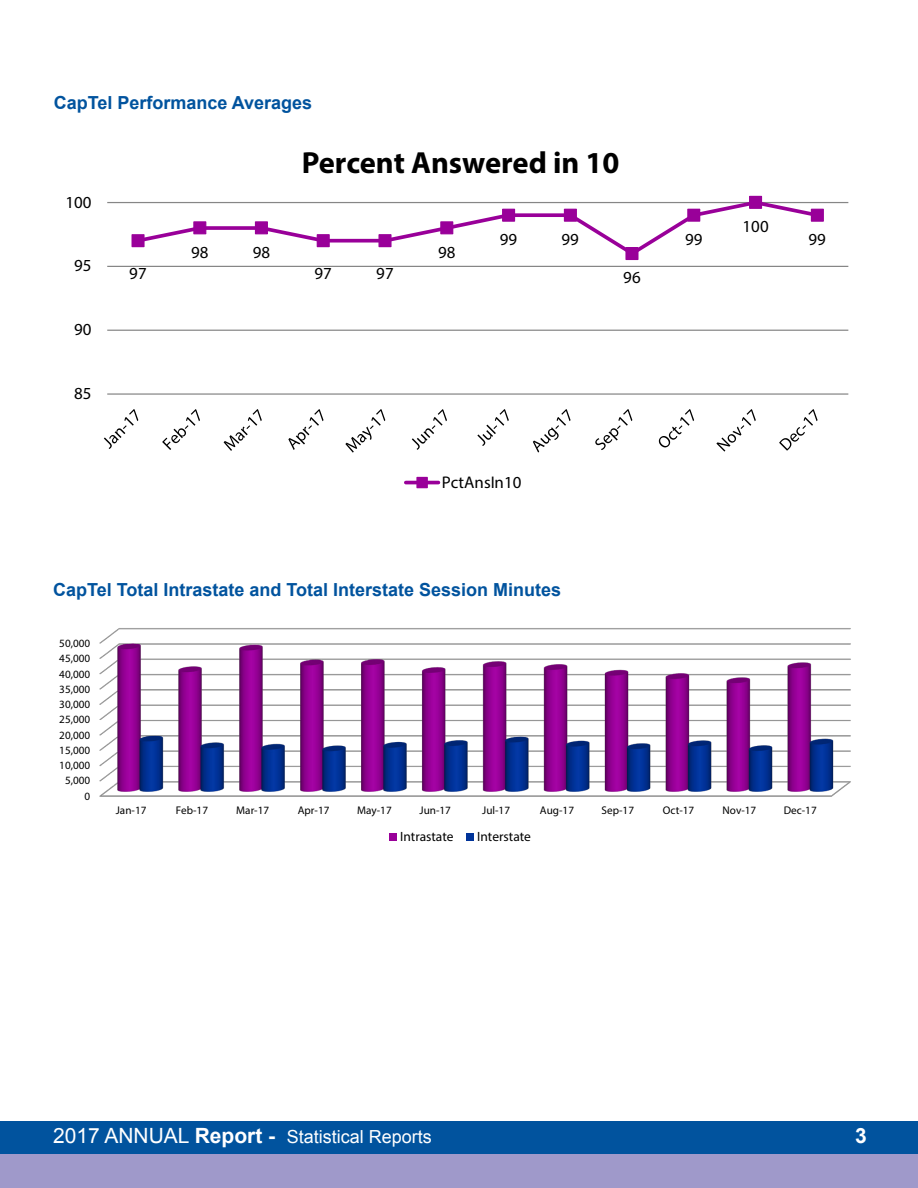
<style>
.page{position:relative;width:918px;height:1188px;background:#fff}
.page>*{position:absolute;margin:0;border:0;box-sizing:border-box;transform-origin:0 0}
.t1{font:700 30.6px "Myriad Pro";color:#000}
.t2{font:700 21px "Arial";color:#fff}
.t3{font:700 18px "Arial";color:#01539e}
.t4{font:18px "Arial";color:#fff}
.t5{font:16.95px "Myriad Pro";letter-spacing:.005em;color:#000}
.t6{font:13.5px "Myriad Pro";color:#000}
.t7{font:11.1px "Myriad Pro";letter-spacing:.005em;color:#000}
.s1{font-size:21px}
.s2{font-weight:700;font-size:21px}
</style>
<div class="page">
<div style="left:0;top:1139px;width:918px;height:49px;background:#9f99ca"></div>
<div style="left:0;top:1121px;width:918px;height:32px;background:#01539e"></div>
<hr style="left:107px;top:330px;width:741px;height:1px;background:#868686">
<hr style="left:107px;top:266px;width:741px;height:1px;background:#868686">
<hr style="left:107px;top:202px;width:741px;height:1px;background:#868686">
<hr style="left:107px;top:393px;width:741px;height:2px;background:#868686">
<svg style="left:134px;top:202px;width:688px;height:50px"></svg>
<div style="left:132px;top:235px;width:12px;height:12px;background:#909"></div>
<div style="left:132px;top:234px;width:13px;height:13px;border:1px solid #909"></div>
<div style="left:193px;top:221px;width:13px;height:13px;background:#909;border:1px solid #909"></div>
<div style="left:255px;top:221px;width:13px;height:13px;background:#909;border:1px solid #909"></div>
<div style="left:317px;top:234px;width:13px;height:13px;background:#909;border:1px solid #909"></div>
<div style="left:378px;top:234px;width:14px;height:13px;background:#909;border:1px solid #909"></div>
<div style="left:440px;top:221px;width:13px;height:13px;background:#909;border:1px solid #909"></div>
<div style="left:502px;top:209px;width:13px;height:13px;background:#909;border:1px solid #909"></div>
<div style="left:564px;top:209px;width:13px;height:13px;background:#909;border:1px solid #909"></div>
<div style="left:626px;top:248px;width:12px;height:11px;background:#909"></div>
<div style="left:625px;top:247px;width:14px;height:13px;border:1px solid #909"></div>
<div style="left:688px;top:209px;width:12px;height:12px;background:#909"></div>
<div style="left:687px;top:209px;width:13px;height:13px;border:1px solid #909"></div>
<div style="left:749px;top:196px;width:13px;height:13px;background:#909;border:1px solid #909"></div>
<div style="left:811px;top:209px;width:13px;height:13px;background:#909;border:1px solid #909"></div>
<svg style="left:104px;top:409px;width:34px;height:40px"></svg>
<svg style="left:162px;top:409px;width:38px;height:41px"></svg>
<svg style="left:224px;top:409px;width:38px;height:42px"></svg>
<svg style="left:288px;top:409px;width:36px;height:41px"></svg>
<svg style="left:345px;top:409px;width:40px;height:44px"></svg>
<svg style="left:412px;top:409px;width:35px;height:41px"></svg>
<svg style="left:477px;top:409px;width:32px;height:37px"></svg>
<svg style="left:533px;top:409px;width:38px;height:44px"></svg>
<svg style="left:595px;top:409px;width:37px;height:41px"></svg>
<svg style="left:659px;top:409px;width:35px;height:39px"></svg>
<svg style="left:716px;top:409px;width:40px;height:43px"></svg>
<svg style="left:779px;top:409px;width:39px;height:42px"></svg>
<hr style="left:406px;top:481px;width:32px;height:3px;background:#909">
<div style="left:416px;top:477px;width:12px;height:11px;background:#909;border:1px solid #909"></div>
<img style="left:99px;top:628px;width:752px;height:169px">
<div style="left:390px;top:833px;width:7px;height:8px;background:#909"></div>
<div style="left:467px;top:833px;width:7px;height:8px;background:#039"></div>
<p class="t3" style="left:54px;top:91px;width:260px">CapTel Performance Averages</p>
<h3 class="t5" style="left:65px;top:191px;width:28px">100</h3>
<h3 class="t5" style="left:74px;top:255px;width:19px">95</h3>
<h3 class="t5" style="left:74px;top:319px;width:19px">90</h3>
<h3 class="t5" style="left:74px;top:383px;width:19px">85</h3>
<h3 class="t5" style="left:129px;top:263px;width:19px">97</h3>
<h3 class="t5" style="left:191px;top:242px;width:19px">98</h3>
<h3 class="t5" style="left:253px;top:242px;width:19px">98</h3>
<h1 class="t1" style="left:302px;top:143px;width:319px">Percent Answered in 10</h1>
<h3 class="t5" style="left:315px;top:263px;width:19px">97</h3>
<h3 class="t5" style="left:376px;top:263px;width:19px">97</h3>
<h3 class="t5" style="left:438px;top:242px;width:19px">98</h3>
<h3 class="t5" style="left:500px;top:229px;width:19px">99</h3>
<h3 class="t5" style="left:562px;top:229px;width:19px">99</h3>
<h3 class="t5" style="left:623px;top:267px;width:19px">96</h3>
<h3 class="t5" style="left:442px;top:472px;width:81px">PctAnsIn10</h3>
<p class="t3" style="left:53px;top:578px;width:510px">CapTel Total Intrastate and Total Interstate Session Minutes</p>
<p class="t7" style="left:59px;top:637px;width:33px">50,000</p>
<p class="t7" style="left:59px;top:652px;width:33px">45,000</p>
<p class="t7" style="left:59px;top:667px;width:33px">40,000</p>
<p class="t7" style="left:59px;top:682px;width:33px">35,000</p>
<p class="t7" style="left:59px;top:698px;width:33px">30,000</p>
<p class="t7" style="left:59px;top:713px;width:33px">25,000</p>
<p class="t7" style="left:59px;top:728px;width:33px">20,000</p>
<p class="t7" style="left:59px;top:743px;width:33px">15,000</p>
<p class="t7" style="left:59px;top:759px;width:33px">10,000</p>
<p class="t7" style="left:65px;top:774px;width:27px">5,000</p>
<p class="t7" style="left:85px;top:789px;width:7px">0</p>
<h3 class="t5" style="left:685px;top:229px;width:19px">99</h3>
<h3 class="t5" style="left:742px;top:216px;width:28px">100</h3>
<h3 class="t5" style="left:809px;top:229px;width:19px">99</h3>
<p class="t7" style="left:116px;top:803px;width:32px">Jan-17</p>
<p class="t7" style="left:176px;top:803px;width:34px">Feb-17</p>
<p class="t7" style="left:236px;top:803px;width:35px">Mar-17</p>
<p class="t7" style="left:298px;top:803px;width:33px">Apr-17</p>
<p class="t7" style="left:357px;top:803px;width:36px">May-17</p>
<p class="t7" style="left:420px;top:803px;width:33px">Jun-17</p>
<p class="t7" style="left:482px;top:803px;width:29px">Jul-17</p>
<p class="t7" style="left:540px;top:803px;width:36px">Aug-17</p>
<p class="t7" style="left:602px;top:803px;width:34px">Sep-17</p>
<p class="t7" style="left:663px;top:803px;width:33px">Oct-17</p>
<p class="t7" style="left:723px;top:803px;width:35px">Nov-17</p>
<p class="t7" style="left:784px;top:803px;width:35px">Dec-17</p>
<p class="t6" style="left:400px;top:828px;width:55px">Intrastate</p>
<p class="t6" style="left:477px;top:828px;width:55px">Interstate</p>
<p class="t4" style="left:53px;top:1125px;width:380px"><span class="s1">2017 ANNUAL</span> <span class="s2">Report -</span> Statistical Reports</p>
<p class="t2" style="left:855px;top:1122px;width:13px">3</p>
</div>
